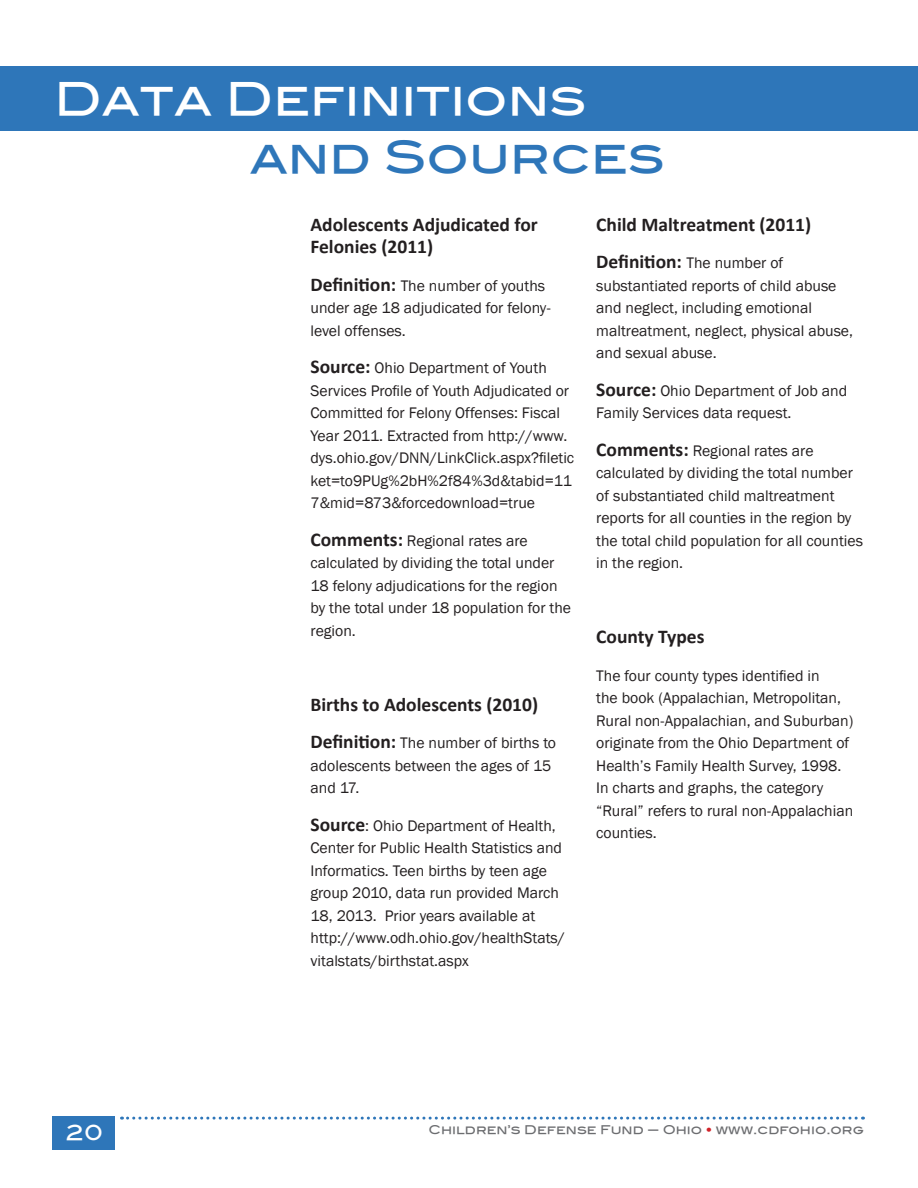
<style>
.page{position:relative;width:918px;height:1188px;background:#fff}
.page>*{position:absolute;margin:0;border:0;box-sizing:border-box;transform-origin:0 0}
.kidscountbody{font:45px "Blair Md ITCTT Medium";color:#fff}
.kidscountbody-2{font:45px "Blair Md ITCTT Medium";color:#2e76b9}
.t1{font:21px "Blair Md ITCTT Medium";color:#fff}
.kidscountbody-3{font:700 19.5px/22.5px "Calibri";color:#231f20}
.kidscountbody-4{font:15.75px/22.5px "Franklin Gothic";color:#231f20}
.t2{font:12px "Blair Md ITCTT Medium";color:#6c6d70}
.s1{font-family:"Calibri";font-weight:700;font-size:19.5px}
.s2{font-family:"Franklin Gothic";font-weight:400;font-size:15.75px}
.s3{color:#d1232a}
</style>
<div class="page">
<div style="left:52px;top:1117px;width:64px;height:33px;background:#2e76b9"></div>
<svg style="left:122px;top:1117px;width:741px;height:3px"></svg>
<div style="left:0;top:66px;width:918px;height:64px;background:#2e76b9"></div>
<p class="kidscountbody" style="left:54px;top:63px;width:534px">Data Definitions</p>
<p class="kidscountbody-2" style="left:250px;top:121px;width:416px">and Sources</p>
<p class="t1" style="left:66px;top:1115px;width:39px">20</p>
<p class="kidscountbody-3" style="left:310px;top:213px;width:229px">Adolescents Adjudicated for<br>Felonies (2011)</p>
<p class="kidscountbody-4" style="left:310px;top:274px;width:242px"><span class="s1">Definition:</span> The number of youths under age 18 adjudicated for felony&shy;level offenses.</p>
<p class="kidscountbody-4" style="left:310px;top:357px;width:265px"><span class="s1">Source:</span> Ohio Department of Youth Services Profile of Youth Adjudicated or Committed for Felony Offenses: Fiscal Year 2011. Extracted from http://www. dys.ohio.gov/DNN/LinkClick.aspx?filetic ket=to9PUg%2bH%2f84%3d&amp;tabid=11<br>7&amp;mid=873&amp;forcedownload=true</p>
<p class="kidscountbody-4" style="left:310px;top:529px;width:262px"><span class="s1">Comments:</span> Regional rates are calculated by dividing the total under<br>18 felony adjudications for the region by the total under 18 population for the region.</p>
<p class="kidscountbody-3" style="left:310px;top:693px;width:229px">Births to Adolescents (2010)</p>
<p class="kidscountbody-4" style="left:310px;top:732px;width:247px"><span class="s1">Definition:</span> The number of births to adolescents between the ages of 15 and 17.</p>
<p class="kidscountbody-4" style="left:310px;top:814px;width:256px"><span class="s1">Source</span>: Ohio Department of Health, Center for Public Health Statistics and Informatics. Teen births by teen age group 2010, data run provided March 18, 2013. Prior years available at http://www.odh.ohio.gov/healthStats/ vitalstats/birthstat.aspx</p>
<p class="kidscountbody-3" style="left:596px;top:213px;width:217px">Child Maltreatment (2011)</p>
<p class="kidscountbody-3" style="left:596px;top:250px;width:189px">Definition: <span class="s2">The number of</span></p>
<p class="kidscountbody-4" style="left:596px;top:274px;width:258px">substantiated reports of child abuse and neglect, including emotional maltreatment, neglect, physical abuse, and sexual abuse.</p>
<p class="kidscountbody-4" style="left:596px;top:379px;width:253px"><span class="s1">Source:</span> Ohio Department of Job and<br>Family Services data request.</p>
<p class="kidscountbody-4" style="left:596px;top:439px;width:268px"><span class="s1">Comments:</span> Regional rates are calculated by dividing the total number of substantiated child maltreatment reports for all counties in the region by the total child population for all counties in the region.</p>
<p class="kidscountbody-3" style="left:596px;top:625px;width:110px">County Types</p>
<p class="kidscountbody-4" style="left:596px;top:664px;width:259px">The four county types identified in<br>the book (Appalachian, Metropolitan, Rural non-Appalachian, and Suburban) originate from the Ohio Department of Health’s Family Health Survey, 1998.<br>In charts and graphs, the category “Rural” refers to rural non-Appalachian counties.</p>
<p class="t2" style="left:429px;top:1120px;width:437px">Children’s Defense Fund — Ohio <span class="s3">•</span> www.cdfohio.org</p>
</div>
